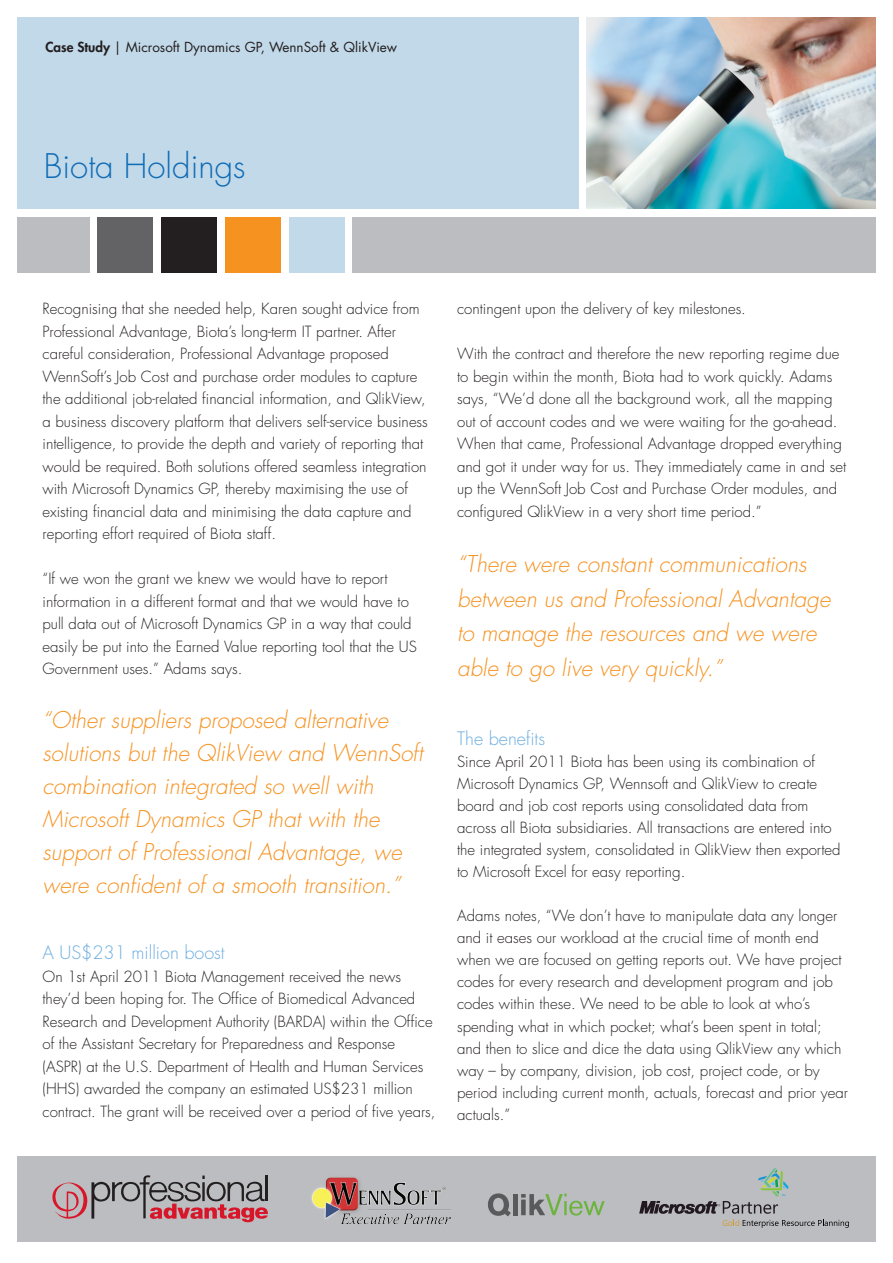
<style>
.page{position:relative;width:893px;height:1263px;background:#fff}
.page>*{position:absolute;margin:0;border:0;box-sizing:border-box;transform-origin:0 0}
.t1{font:300 33px "Futura Std";color:#0f6cb6}
.t2{font:italic 300 22.5px/33px "Futura Std";color:#f69220}
.t3{font:300 18px "Futura Std";color:#6caddf}
.t4{font:300 15px/22.5px "Futura Std";color:#231f20}
.t5{font:13.5px "Futura Std";color:#231f20}
.s1{font-weight:800}
</style>
<div class="page">
<div style="left:17px;top:217px;width:72px;height:55px;background:#bcbdc0"></div>
<div style="left:98px;top:217px;width:55px;height:55px;background:#636366"></div>
<div style="left:161px;top:217px;width:56px;height:55px;background:#231f20"></div>
<div style="left:225px;top:217px;width:55px;height:55px;background:#f69220"></div>
<div style="left:289px;top:217px;width:55px;height:55px;background:#c2d9e9"></div>
<div style="left:353px;top:217px;width:523px;height:55px;background:#bcbdc0"></div>
<img style="left:587px;top:17px;width:289px;height:191px">
<div style="left:17px;top:17px;width:561px;height:191px;background:#c2d9e9"></div>
<div style="left:17px;top:1157px;width:859px;height:85px;background:#bcbdc0"></div>
<svg style="left:52px;top:1175px;width:216px;height:47px"></svg>
<svg style="left:723px;top:1220px;width:126px;height:8px"></svg>
<svg style="left:639px;top:1168px;width:150px;height:46px"></svg>
<img style="left:311px;top:1177px;width:140px;height:47px">
<hr style="left:513px;top:1194px;width:4px;height:21px;background:#5a5a5d">
<svg style="left:488px;top:1193px;width:23px;height:23px"></svg>
<svg style="left:521px;top:1193px;width:84px;height:22px"></svg>
<p class="t5" style="left:45px;top:38px;width:353px"><span class="s1">Case Study</span> | Microsoft Dynamics GP, WennSoft &amp; QlikView</p>
<h1 class="t1" style="left:44px;top:146px;width:203px">Biota Holdings</h1>
<p class="t4" style="left:43px;top:298px;width:387px">Recognising that she needed help, Karen sought advice from Professional Advantage, Biota’s long-term IT partner. After careful consideration, Professional Advantage proposed WennSoft’s Job Cost and purchase order modules to capture the additional job-related financial information, and QlikView, a business discovery platform that delivers self-service business intelligence, to provide the depth and variety of reporting that would be required. Both solutions offered seamless integration with Microsoft Dynamics GP, thereby maximising the use of existing financial data and minimising the data capture and reporting effort required of Biota staff.</p>
<p class="t4" style="left:43px;top:568px;width:376px">“If we won the grant we knew we would have to report information in a different format and that we would have to pull data out of Microsoft Dynamics GP in a way that could easily be put into the Earned Value reporting tool that the US Government uses.” Adams says.</p>
<h2 class="t2" style="left:43px;top:704px;width:382px">“Other suppliers proposed alternative solutions but the QlikView and WennSoft combination integrated so well with Microsoft Dynamics GP that with the support of Professional Advantage, we were confident of a smooth transition.”</h2>
<p class="t3" style="left:43px;top:942px;width:184px">A US$231 million boost</p>
<p class="t4" style="left:43px;top:965px;width:395px">On 1st April 2011 Biota Management received the news they’d been hoping for. The Office of Biomedical Advanced Research and Development Authority (BARDA) within the Office of the Assistant Secretary for Preparedness and Response (ASPR) at the U.S. Department of Health and Human Services (HHS) awarded the company an estimated US$231 million contract. The grant will be received over a period of five years,</p>
<p class="t4" style="left:457px;top:298px;width:290px">contingent upon the delivery of key milestones.</p>
<p class="t4" style="left:457px;top:343px;width:391px">With the contract and therefore the new reporting regime due to begin within the month, Biota had to work quickly. Adams says, “We’d done all the background work, all the mapping out of account codes and we were waiting for the go-ahead.<br>When that came, Professional Advantage dropped everything and got it under way for us. They immediately came in and set up the WennSoft Job Cost and Purchase Order modules, and configured QlikView in a very short time period.”</p>
<h2 class="t2" style="left:457px;top:547px;width:375px;line-height:34.5px">“There were constant communications between us and Professional Advantage to manage the resources and we were able to go live very quickly.”</h2>
<p class="t3" style="left:457px;top:727px;width:90px">The benefits</p>
<p class="t4" style="left:457px;top:751px;width:385px;line-height:22px">Since April 2011 Biota has been using its combination of Microsoft Dynamics GP, Wennsoft and QlikView to create board and job cost reports using consolidated data from across all Biota subsidiaries. All transactions are entered into the integrated system, consolidated in QlikView then exported to Microsoft Excel for easy reporting.</p>
<p class="t4" style="left:457px;top:905px;width:392px;line-height:22px">Adams notes, “We don’t have to manipulate data any longer and it eases our workload at the crucial time of month end when we are focused on getting reports out. We have project codes for every research and development program and job codes within these. We need to be able to look at who’s spending what in which pocket; what’s been spent in total; and then to slice and dice the data using QlikView any which way – by company, division, job cost, project code, or by period including current month, actuals, forecast and prior year actuals.”</p>
</div>
